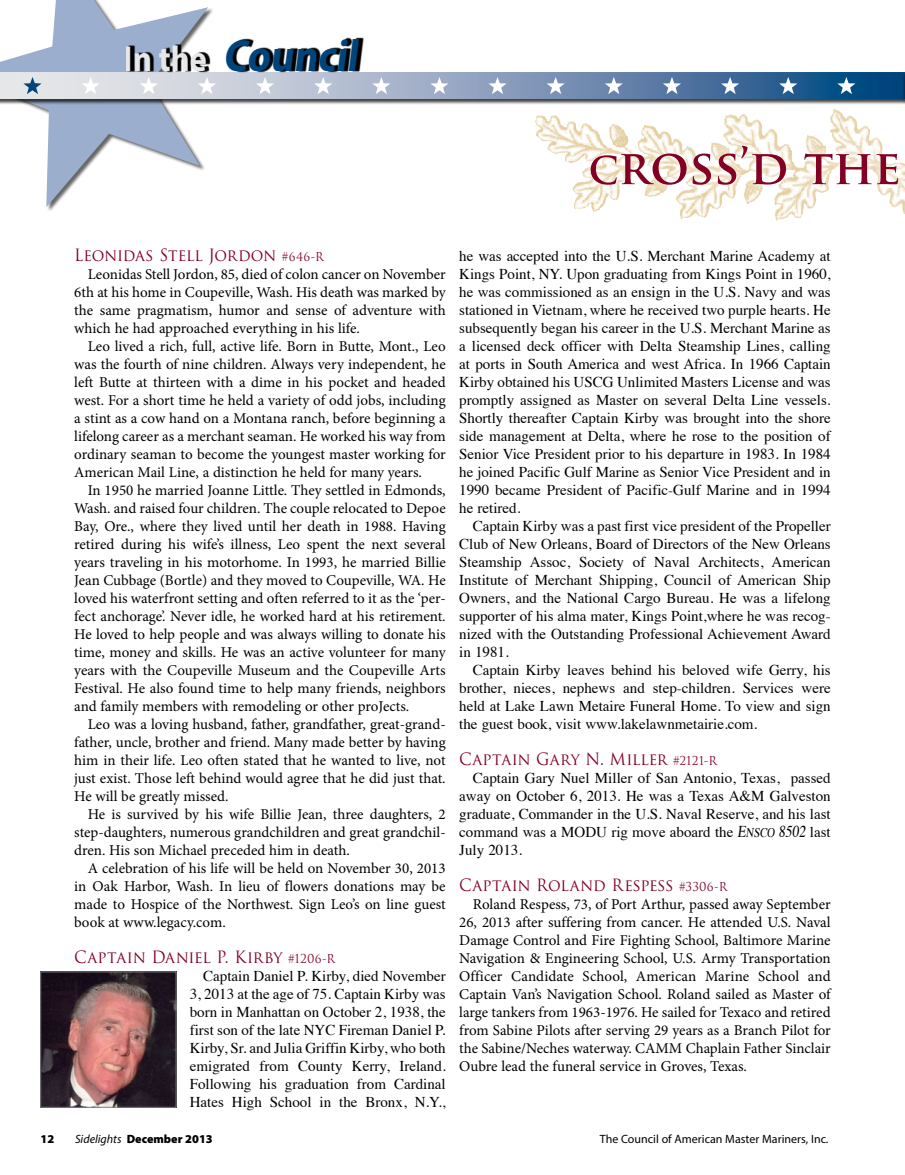
<style>
.page{position:relative;width:905px;height:1175px;background:#fff}
.page>*{position:absolute;margin:0;border:0;box-sizing:border-box;transform-origin:0 0}
.t1{font:700 45px "Myriad Pro";color:#00447c;scale:.9 1}
.t2{font:16.5px "Trajan Pro";letter-spacing:-.005em;color:#820024;scale:.95 1}
.t3{font:15px/18px "Minion Pro";letter-spacing:-.005em;color:#000;text-align:justify}
.t4{font:15px/18px "Times";color:#000;text-align:justify}
.t5{font:12px "Myriad Pro";color:#000}
.t6{font:900 12px "Myriad Pro";color:#000}
.s1{font-size:36px;color:#e6e7e8}
.s2{font-size:12px}
.s3{font-family:"Times Roman SC800";font-size:16.5px}
.s4{font-family:"Times Roman SC800";font-size:13.2px}
.s5{font-weight:400;font-style:italic}
</style>
<div class="page">
<svg style="left:0;top:0;width:208px;height:207px"></svg>
<div style="left:0;top:72px;width:904px;height:33px;background:#000;opacity:.75"></div>
<svg style="left:0;top:72px;width:901px;height:27px;background:#89a1bc"></svg>
<hr style="left:901px;top:72px;width:3px;height:33px;background:#000;opacity:.75">
<svg style="left:904px;top:72px;width:1px;height:27px"></svg>
<svg style="left:23px;top:77px;width:19px;height:17px"></svg>
<svg style="left:82px;top:77px;width:18px;height:17px"></svg>
<svg style="left:140px;top:77px;width:18px;height:17px"></svg>
<svg style="left:198px;top:77px;width:18px;height:17px"></svg>
<svg style="left:256px;top:77px;width:18px;height:17px"></svg>
<svg style="left:314px;top:77px;width:18px;height:17px"></svg>
<svg style="left:372px;top:77px;width:18px;height:17px"></svg>
<svg style="left:430px;top:77px;width:18px;height:17px"></svg>
<svg style="left:488px;top:77px;width:18px;height:17px"></svg>
<svg style="left:546px;top:77px;width:18px;height:17px"></svg>
<svg style="left:604px;top:77px;width:19px;height:17px"></svg>
<svg style="left:663px;top:77px;width:18px;height:17px"></svg>
<svg style="left:721px;top:77px;width:18px;height:17px"></svg>
<svg style="left:779px;top:77px;width:18px;height:17px"></svg>
<svg style="left:837px;top:77px;width:18px;height:17px"></svg>
<svg style="left:128px;top:37px;width:236px;height:35px"></svg>
<img style="left:806px;top:109px;width:42px;height:29px">
<img style="left:880px;top:193px;width:24px;height:20px">
<svg style="left:583px;top:138px;width:321px;height:55px"></svg>
<svg style="left:590px;top:146px;width:314px;height:39px"></svg>
<img style="left:43px;top:973px;width:131px;height:132px">
<div style="left:41px;top:971px;width:135px;height:136px;border:1px solid #808285"></div>
<h1 class="t1" style="left:124px;top:26px;width:269px"><span class="s1">I n t h e</span> Council</h1>
<p class="t2" style="left:74px;top:245px;width:264px">Leonidas Stell Jordon <span class="s2">#646-R</span></p>
<p class="t3" style="left:74px;top:265px;width:373px;text-indent:14px">Leonidas Stell Jordon, 85, died of colon cancer on November 6th at his home in Coupeville, Wash. His death was marked by the same pragmatism, humor and sense of adventure with which he had approached everything in his life.</p>
<p class="t3" style="left:74px;top:337px;width:373px;text-indent:14px">Leo lived a rich, full, active life. Born in Butte, Mont., Leo was the fourth of nine children. Always very independent, he left Butte at thirteen with a dime in his pocket and headed west. For a short time he held a variety of odd jobs, including a stint as a cow hand on a Montana ranch, before beginning a lifelong career as a merchant seaman. He worked his way from ordinary seaman to become the youngest master working for American Mail Line, a distinction he held for many years.</p>
<p class="t3" style="left:74px;top:481px;width:373px;text-indent:14px">In 1950 he married Joanne Little. They settled in Edmonds, Wash. and raised four children. The couple relocated to Depoe Bay, Ore., where they lived until her death in 1988. Having retired during his wife’s illness, Leo spent the next several years traveling in his motorhome. In 1993, he married Billie Jean Cubbage (Bortle) and they moved to Coupeville, WA. He loved his waterfront setting and often referred to it as the ‘per&shy;fect anchorage’. Never idle, he worked hard at his retirement.<br>He loved to help people and was always willing to donate his time, money and skills. He was an active volunteer for many years with the Coupeville Museum and the Coupeville Arts Festival. He also found time to help many friends, neighbors and family members with remodeling or other proJects.</p>
<p class="t3" style="left:74px;top:715px;width:373px;text-indent:14px">Leo was a loving husband, father, grandfather, great-grand&shy;father, uncle, brother and friend. Many made better by having him in their life. Leo often stated that he wanted to live, not just exist. Those left behind would agree that he did just that.<br>He will be greatly missed.</p>
<p class="t3" style="left:74px;top:805px;width:373px;text-indent:14px">He is survived by his wife Billie Jean, three daughters, 2 step-daughters, numerous grandchildren and great grandchil&shy;dren. His son Michael preceded him in death.</p>
<p class="t3" style="left:74px;top:859px;width:373px;text-indent:14px">A celebration of his life will be held on November 30, 2013 in Oak Harbor, Wash. In lieu of flowers donations may be made to Hospice of the Northwest. Sign Leo’s on line guest book at www.legacy.com.</p>
<p class="t2" style="left:74px;top:947px;width:276px">Captain Daniel P. Kirby <span class="s2">#1206-R</span></p>
<p class="t4" style="left:190px;top:966px;width:257px;text-indent:14px">Captain Daniel P. Kirby, died November 3, 2013 at the age of 75. Captain Kirby was born in Manhattan on October 2, 1938, the first son of the late NYC Fireman Daniel P.<br>Kirby, Sr. and Julia Griffin Kirby, who both emigrated from County Kerry, Ireland.<br>Following his graduation from Cardinal Hates High School in the Bronx, N.Y.,</p>
<p class="t4" style="left:459px;top:246px;width:373px">he was accepted into the U.S. Merchant Marine Academy at Kings Point, NY. Upon graduating from Kings Point in 1960, he was commissioned as an ensign in the U.S. Navy and was stationed in Vietnam, where he received two purple hearts. He subsequently began his career in the U.S. Merchant Marine as a licensed deck officer with Delta Steamship Lines, calling at ports in South America and west Africa. In 1966 Captain Kirby obtained his USCG Unlimited Masters License and was promptly assigned as Master on several Delta Line vessels.<br>Shortly thereafter Captain Kirby was brought into the shore side management at Delta, where he rose to the position of Senior Vice President prior to his departure in 1983. In 1984 he joined Pacific Gulf Marine as Senior Vice President and in 1990 became President of Pacific-Gulf Marine and in 1994 he retired.</p>
<p class="t4" style="left:459px;top:516px;width:373px;text-indent:14px">Captain Kirby was a past first vice president of the Propeller Club of New Orleans, Board of Directors of the New Orleans Steamship Assoc, Society of Naval Architects, American Institute of Merchant Shipping, Council of American Ship Owners, and the National Cargo Bureau. He was a lifelong supporter of his alma mater, Kings Point,where he was recog&shy;nized with the Outstanding Professional Achievement Award in 1981.</p>
<p class="t4" style="left:459px;top:660px;width:373px;text-indent:14px">Captain Kirby leaves behind his beloved wife Gerry, his brother, nieces, nephews and step-children. Services were held at Lake Lawn Metaire Funeral Home. To view and sign the guest book, visit www.lakelawnmetairie.com.</p>
<p class="t2" style="left:459px;top:749px;width:273px">Captain Gary N. Miller <span class="s2">#2121-R</span></p>
<p class="t4" style="left:459px;top:768px;width:373px;text-indent:14px">Captain Gary Nuel Miller of San Antonio, Texas, passed away on October 6, 2013. He was a Texas A&amp;M Galveston graduate, Commander in the U.S. Naval Reserve, and his last command was a MODU rig move aboard the <span class="s3">E</span><span class="s4">NSCO</span> <span class="s3">8502</span> last July 2013.</p>
<p class="t2" style="left:459px;top:875px;width:284px">Captain Roland Respess <span class="s2">#3306-R</span></p>
<p class="t3" style="left:459px;top:895px;width:373px;text-indent:14px">Roland Respess, 73, of Port Arthur, passed away September 26, 2013 after suffering from cancer. He attended U.S. Naval Damage Control and Fire Fighting School, Baltimore Marine Navigation &amp; Engineering School, U.S. Army Transportation Officer Candidate School, American Marine School and Captain Van’s Navigation School. Roland sailed as Master of large tankers from 1963-1976. He sailed for Texaco and retired from Sabine Pilots after serving 29 years as a Branch Pilot for the Sabine/Neches waterway. CAMM Chaplain Father Sinclair Oubre lead the funeral service in Groves, Texas.</p>
<p class="t6" style="left:41px;top:1131px;width:15px">12</p>
<p class="t6" style="left:75px;top:1131px;width:139px"><span class="s5">Sidelights</span> December 2013</p>
<p class="t5" style="left:599px;top:1132px;width:230px">The Council of American Master Mariners, Inc.</p>
</div>
